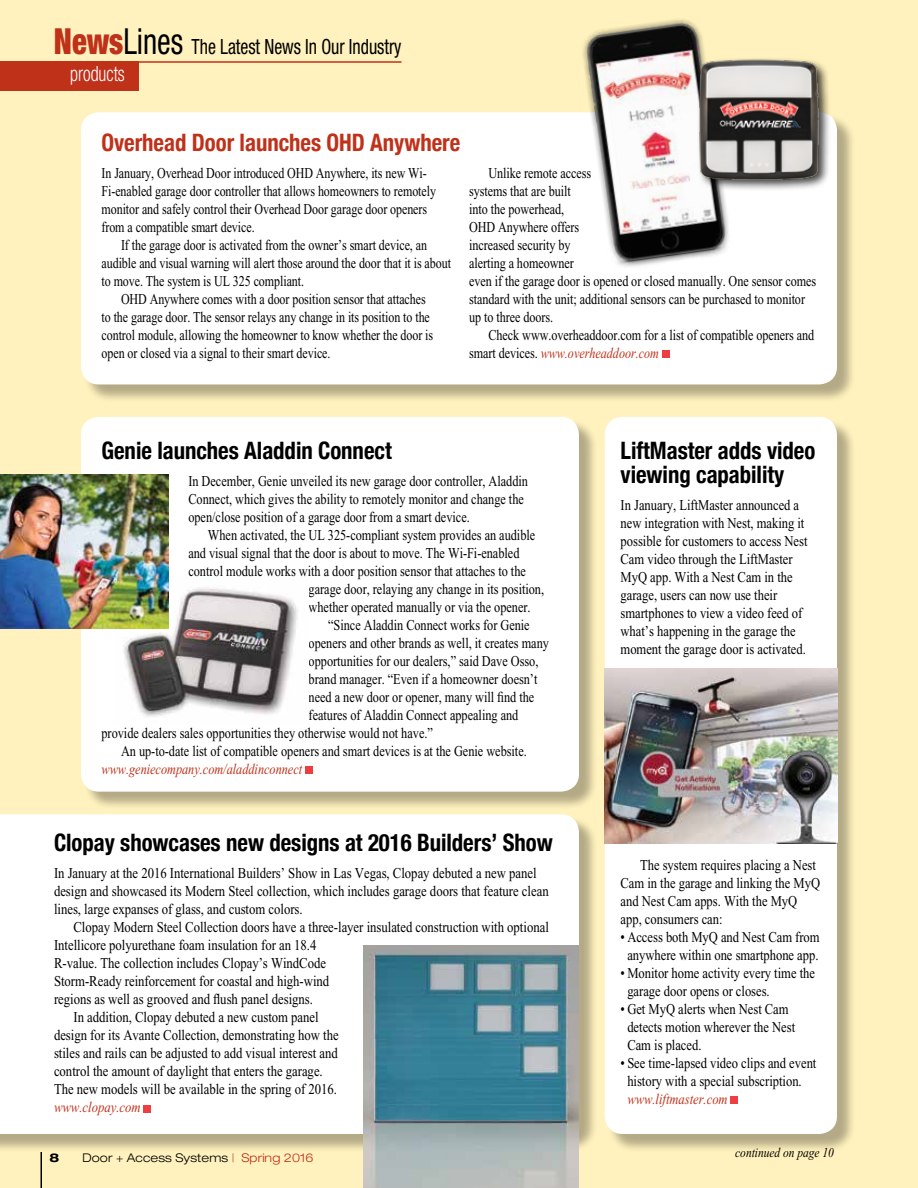
<style>
.page{position:relative;width:918px;height:1188px;background:#fff2be}
.page>*{position:absolute;margin:0;border:0;box-sizing:border-box;transform-origin:0 0}
.t1{font:700 condensed 24px/24px "Helvetica Neue";color:#000;scale:.95 1}
.t2{font:700 condensed 24px "Helvetica Neue";color:#c0311a;scale:.95 1}
.t3{font:condensed 21px/27.2px "Helvetica Neue";color:#000;scale:.85 1}
.t4{font:15px/18px "Times New Roman";color:#000;scale:.82 1}
.t5{font:15px/18px "Times New Roman";color:#000;scale:.85 1}
.t6{font:15px/18px "Times New Roman";color:#000;scale:.84 1}
.t7{font:15px/18px "Times New Roman";color:#000;scale:.8 1}
.t8{font:15px/18px "Times New Roman";color:#000;scale:.81 1}
.t9{font:italic 15px "Times New Roman";color:#c0311a;scale:.82 1}
.t10{font:italic 15px "Times New Roman";color:#c0311a;scale:.84 1}
.t11{font:italic 15px "Times New Roman";color:#c0311a;scale:.85 1}
.t12{font:italic 13.5px "Times New Roman";color:#000;scale:.85 1}
.t13{font:300 expanded 12px "Helvetica Neue";letter-spacing:.01em;color:#000}
.t14{font:700 expanded 12px "Helvetica Neue";color:#000}
.s1{font-weight:900;font-size:36px;color:#c0311a}
.s2{font-size:36px}
.s3{font-weight:300;color:#fff}
.s4{font-style:italic;color:#c0311a}
.s5{color:#c0311a}
</style>
<div class="page">
<div style="left:0;top:817px;width:598px;height:336px;background:#000;opacity:.3"></div>
<div style="left:0;top:814px;width:579px;height:320px;background:#fff"></div>
<div style="left:144px;top:1105px;width:7px;height:7px;background:#ef3e42"></div>
<div style="left:83px;top:115px;width:773px;height:288px;background:#000;opacity:.3"></div>
<div style="left:81px;top:112px;width:756px;height:272px;background:#fff;border-radius:18px"></div>
<div style="left:0;top:62px;width:139px;height:29px;background:#c0311a"></div>
<hr style="left:0;top:61px;width:401px;height:2px;background:#c0311a">
<img style="left:568px;top:19px;width:161px;height:248px">
<div style="left:696px;top:57px;width:135px;height:135px;background:#000;opacity:.75"></div>
<img style="left:696px;top:58px;width:128px;height:128px">
<div style="left:83px;top:419px;width:515px;height:392px;background:#000;opacity:.3"></div>
<div style="left:81px;top:417px;width:498px;height:375px;background:#fff;border-radius:18px"></div>
<div style="left:305px;top:767px;width:7px;height:7px;background:#ef3e42"></div>
<img style="left:115px;top:577px;width:183px;height:140px">
<img style="left:0;top:474px;width:168px;height:154px">
<img style="left:363px;top:946px;width:216px;height:242px">
<div style="left:607px;top:419px;width:249px;height:734px;background:#000;opacity:.3"></div>
<div style="left:605px;top:417px;width:232px;height:717px;background:#fff;border-radius:18px"></div>
<div style="left:731px;top:1097px;width:7px;height:7px;background:#ef3e42"></div>
<div style="left:662px;top:351px;width:7px;height:7px;background:#ef3e42"></div>
<img style="left:604px;top:669px;width:233px;height:174px">
<hr style="left:40px;top:1152px;width:2px;height:36px;background:#000">
<h2 class="t3" style="left:70px;top:33px;width:391px;text-indent:-16px"><span class="s1">News</span><span class="s2">Lines</span> The Latest News In Our Industry <span class="s3">products</span></h2>
<h1 class="t2" style="left:102px;top:122px;width:379px">Overhead Door launches OHD Anywhere</h1>
<p class="t7" style="left:102px;top:164px;width:420px">In January, Overhead Door introduced OHD Anywhere, its new Wi-Fi-enabled garage door controller that allows homeowners to remotely monitor and safely control their Overhead Door garage door openers from a compatible smart device.</p>
<p class="t7" style="left:121px;top:236px;width:384px">If the garage door is activated from the owner’s smart device, an</p>
<p class="t7" style="left:102px;top:254px;width:438px">audible and visual warning will alert those around the door that it is about</p>
<p class="t7" style="left:102px;top:272px;width:255px">to move. The system is UL 325 compliant.</p>
<p class="t7" style="left:121px;top:290px;width:382px">OHD Anywhere comes with a door position sensor that attaches</p>
<p class="t7" style="left:102px;top:308px;width:412px">to the garage door. The sensor relays any change in its position to the</p>
<p class="t7" style="left:102px;top:326px;width:416px">control module, allowing the homeowner to know whether the door is</p>
<p class="t7" style="left:102px;top:344px;width:288px">open or closed via a signal to their smart device.</p>
<p class="t8" style="left:469px;top:164px;width:430px;text-indent:20px">Unlike remote access<br>systems that are built<br>into the powerhead,<br>OHD Anywhere offers<br>increased security by<br>alerting a homeowner<br>even if the garage door is opened or closed manually. One sensor comes standard with the unit; additional sensors can be purchased to monitor up to three doors.</p>
<p class="t8" style="left:469px;top:326px;width:428px;text-indent:20px">Check www.overheaddoor.com for a list of compatible openers and smart devices. <span class="s4">www.overheaddoor.com</span></p>
<h1 class="t1" style="left:102px;top:436px;width:307px">Genie launches Aladdin Connect</h1>
<p class="t4" style="left:188px;top:472px;width:416px">In December, Genie unveiled its new garage door controller, Aladdin<br>Connect, which gives the ability to remotely monitor and change the open/close position of a garage door from a smart device.</p>
<p class="t4" style="left:208px;top:526px;width:401px">When activated, the UL 325-compliant system provides an audible</p>
<p class="t4" style="left:188px;top:544px;width:405px">and visual signal that the door is about to move. The Wi-Fi-enabled</p>
<p class="t4" style="left:188px;top:562px;width:413px">control module works with a door position sensor that attaches to the</p>
<p class="t4" style="left:309px;top:580px;width:289px">garage door, relaying any change in its position,</p>
<p class="t4" style="left:309px;top:598px;width:272px">whether operated manually or via the opener.</p>
<p class="t4" style="left:328px;top:616px;width:247px">“Since Aladdin Connect works for Genie</p>
<p class="t4" style="left:309px;top:634px;width:295px">openers and other brands as well, it creates many</p>
<p class="t4" style="left:309px;top:652px;width:282px">opportunities for our dealers,” said Dave Osso,</p>
<p class="t4" style="left:309px;top:670px;width:281px">brand manager. “Even if a homeowner doesn’t</p>
<p class="t4" style="left:309px;top:688px;width:277px">need a new door or opener, many will find the</p>
<p class="t4" style="left:309px;top:706px;width:257px">features of Aladdin Connect appealing and</p>
<p class="t4" style="left:102px;top:724px;width:406px">provide dealers sales opportunities they otherwise would not have.”</p>
<p class="t4" style="left:121px;top:742px;width:496px">An up-to-date list of compatible openers and smart devices is at the Genie website.</p>
<p class="t9" style="left:102px;top:761px;width:246px">www.geniecompany.com/aladdinconnect</p>
<h1 class="t1" style="left:54px;top:829px;width:527px">Clopay showcases new designs at 2016 Builders’ Show</h1>
<p class="t5" style="left:54px;top:864px;width:584px">In January at the 2016 International Builders’ Show in Las Vegas, Clopay debuted a new panel design and showcased its Modern Steel collection, which includes garage doors that feature clean lines, large expanses of glass, and custom colors.</p>
<p class="t5" style="left:73px;top:918px;width:561px">Clopay Modern Steel Collection doors have a three-layer insulated construction with optional</p>
<p class="t5" style="left:54px;top:936px;width:310px">Intellicore polyurethane foam insulation for an 18.4</p>
<p class="t5" style="left:54px;top:954px;width:322px">R-value. The collection includes Clopay’s WindCode</p>
<p class="t5" style="left:54px;top:972px;width:325px">Storm-Ready reinforcement for coastal and high-wind</p>
<p class="t5" style="left:54px;top:990px;width:306px">regions as well as grooved and flush panel designs.</p>
<p class="t5" style="left:73px;top:1008px;width:290px">In addition, Clopay debuted a new custom panel</p>
<p class="t5" style="left:54px;top:1026px;width:337px">design for its Avante Collection, demonstrating how the</p>
<p class="t5" style="left:54px;top:1044px;width:336px">stiles and rails can be adjusted to add visual interest and</p>
<p class="t5" style="left:54px;top:1062px;width:318px">control the amount of daylight that enters the garage.</p>
<p class="t5" style="left:54px;top:1080px;width:334px">The new models will be available in the spring of 2016.</p>
<p class="t11" style="left:54px;top:1099px;width:104px">www.clopay.com</p>
<p class="t14" style="left:49px;top:1151px;width:11px">8</p>
<p class="t13" style="left:82px;top:1151px;width:233px">Door + Access Systems <span class="s5">| Spring 2016</span></p>
<h1 class="t1" style="left:621px;top:436px;width:207px">LiftMaster adds video viewing capability</h1>
<p class="t6" style="left:621px;top:496px;width:224px">In January, LiftMaster announced a new integration with Nest, making it possible for customers to access Nest Cam video through the LiftMaster MyQ app. With a Nest Cam in the garage, users can now use their smartphones to view a video feed of what’s happening in the garage the moment the garage door is activated.</p>
<p class="t6" style="left:621px;top:856px;width:239px;text-indent:20px">The system requires placing a Nest<br>Cam in the garage and linking the MyQ and Nest Cam apps. With the MyQ app, consumers can:</p>
<p class="t6" style="left:621px;top:928px;width:239px;text-align:center">• Access both MyQ and Nest Cam from anywhere within one smartphone app.</p>
<p class="t6" style="left:627px;top:964px;width:225px;text-indent:-7px">• Monitor home activity every time the garage door opens or closes.</p>
<p class="t6" style="left:627px;top:1000px;width:201px;text-indent:-7px">• Get MyQ alerts when Nest Cam detects motion wherever the Nest<br>Cam is placed.</p>
<p class="t6" style="left:621px;top:1054px;width:235px;text-align:center">• See time-lapsed video clips and event history with a special subscription.</p>
<p class="t10" style="left:627px;top:1091px;width:121px">www.liftmaster.com</p>
<p class="t12" style="left:735px;top:1146px;width:118px">continued on page 10</p>
</div>
